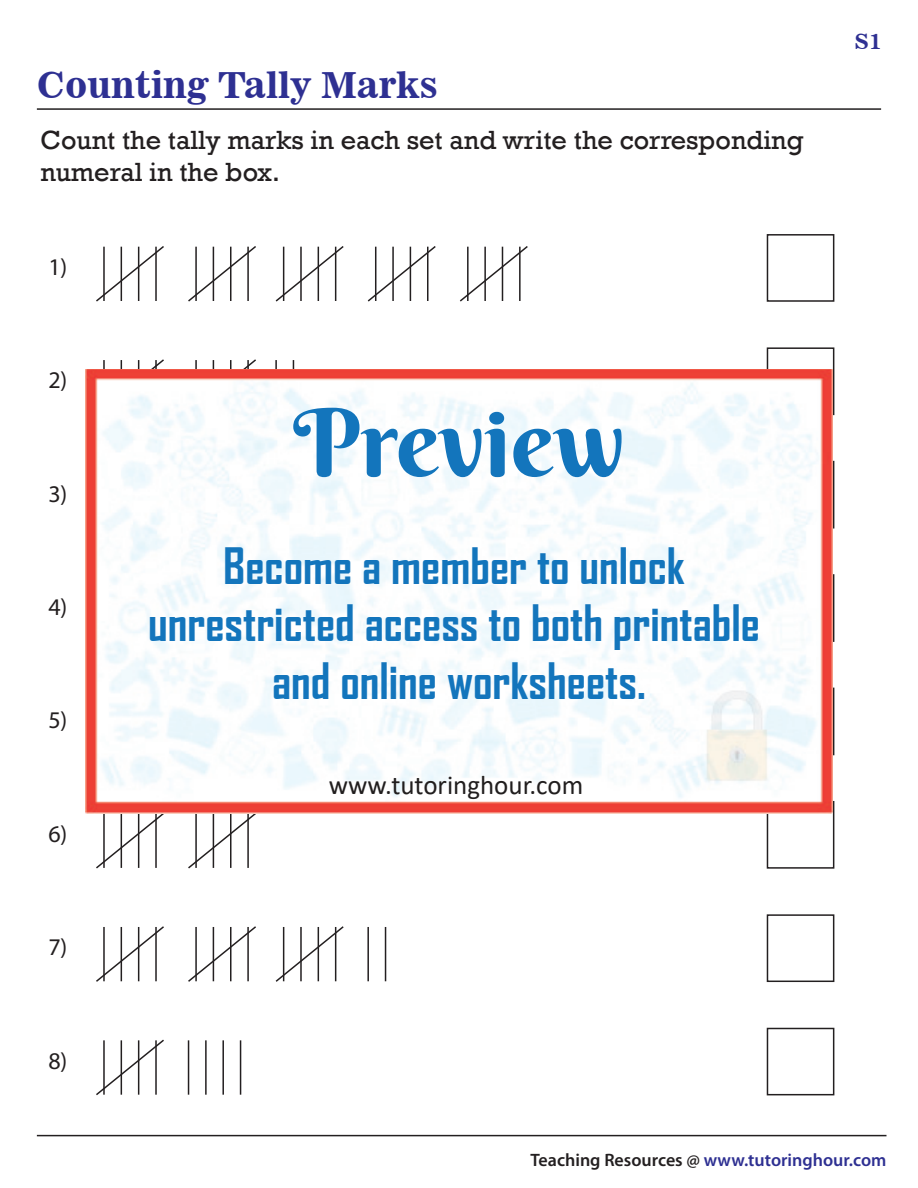
<style>
.page{position:relative;width:918px;height:1188px;background:#fff}
.page>*{position:absolute;margin:0;border:0;box-sizing:border-box;transform-origin:0 0}
.t1{font:94.05px "Berkshire Swash";color:#1375bc}
.t2{font:700 48px/57.6px "Agency FB";color:#1375bc;text-align:center}
.t3{font:36px "News 701 BT Bold A";color:#2e3092}
.t4{font:27px/32.4px "Rockwell";color:#231f20}
.t5{font:27px "Calibri";color:#211e1e}
.t6{font:24px "Myriad Pro";color:#231f20}
.t7{font:21px "News 701 BT Bold A";color:#2e3092}
.t8{font:600 18px "Myriad Pro";color:#2e3092}
.s1{color:#231f20}
</style>
<div class="page">
<svg style="left:460px;top:246px;width:68px;height:56px"></svg>
<svg style="left:96px;top:246px;width:68px;height:56px"></svg>
<svg style="left:275px;top:246px;width:69px;height:56px"></svg>
<svg style="left:367px;top:246px;width:69px;height:56px"></svg>
<svg style="left:188px;top:246px;width:68px;height:56px"></svg>
<hr style="left:37px;top:108px;width:844px;height:2px;background:#231f20">
<hr style="left:37px;top:1135px;width:849px;height:1px;background:#231f20">
<div style="left:767px;top:234px;width:67px;height:68px;border:1px solid #231f20"></div>
<hr style="left:367px;top:927px;width:2px;height:54px;background:#231f20">
<hr style="left:385px;top:927px;width:1px;height:54px;background:#231f20">
<hr style="left:275px;top:360px;width:2px;height:54px;background:#231f20">
<hr style="left:293px;top:360px;width:1px;height:54px;background:#231f20">
<svg style="left:103px;top:359px;width:61px;height:10px"></svg>
<svg style="left:195px;top:359px;width:61px;height:10px"></svg>
<div style="left:767px;top:347px;width:67px;height:68px;border:1px solid #231f20"></div>
<div style="left:767px;top:461px;width:67px;height:68px;border:1px solid #231f20"></div>
<div style="left:767px;top:574px;width:67px;height:68px;border:1px solid #231f20"></div>
<div style="left:767px;top:688px;width:67px;height:67px;border:1px solid #231f20"></div>
<svg style="left:186px;top:813px;width:72px;height:56px"></svg>
<svg style="left:94px;top:813px;width:72px;height:56px"></svg>
<svg style="left:96px;top:1039px;width:68px;height:56px"></svg>
<div style="left:767px;top:801px;width:67px;height:68px;border:1px solid #231f20"></div>
<hr style="left:188px;top:1040px;width:1px;height:55px;background:#231f20">
<hr style="left:205px;top:1040px;width:2px;height:55px;background:#231f20">
<hr style="left:222px;top:1040px;width:2px;height:55px;background:#231f20">
<hr style="left:240px;top:1040px;width:1px;height:55px;background:#231f20">
<div style="left:767px;top:914px;width:67px;height:68px;border:1px solid #231f20"></div>
<svg style="left:188px;top:926px;width:68px;height:56px"></svg>
<svg style="left:275px;top:926px;width:69px;height:56px"></svg>
<svg style="left:96px;top:926px;width:68px;height:56px"></svg>
<div style="left:767px;top:1028px;width:67px;height:67px;border:1px solid #231f20"></div>
<img style="left:86px;top:369px;width:746px;height:444px">
<p class="t3" style="left:37px;top:70px;width:403px">Counting Tally Marks</p>
<p class="t4" style="left:41px;top:126px;width:765px">Count the tally marks in each set and write the corresponding numeral in the box.</p>
<p class="t6" style="left:48px;top:258px;width:21px">1)</p>
<p class="t6" style="left:48px;top:372px;width:21px">2)</p>
<p class="t6" style="left:48px;top:485px;width:21px">3)</p>
<p class="t6" style="left:48px;top:598px;width:21px">4)</p>
<p class="t6" style="left:48px;top:712px;width:21px">5)</p>
<p class="t6" style="left:48px;top:825px;width:21px">6)</p>
<p class="t6" style="left:48px;top:938px;width:21px">7)</p>
<p class="t6" style="left:48px;top:1052px;width:21px">8)</p>
<h1 class="t1" style="left:293px;top:389px;width:333px">Preview</h1>
<p class="t2" style="left:148px;top:540px;width:613px">Become a member to unlock unrestricted access to both printable and online worksheets.</p>
<p class="t5" style="left:329px;top:776px;width:256px">www.tutoringhour.com</p>
<p class="t7" style="left:854px;top:32px;width:28px">S1</p>
<p class="t8" style="left:531px;top:1153px;width:357px"><span class="s1">Teaching Resources @</span> www.tutoringhour.com</p>
</div>
